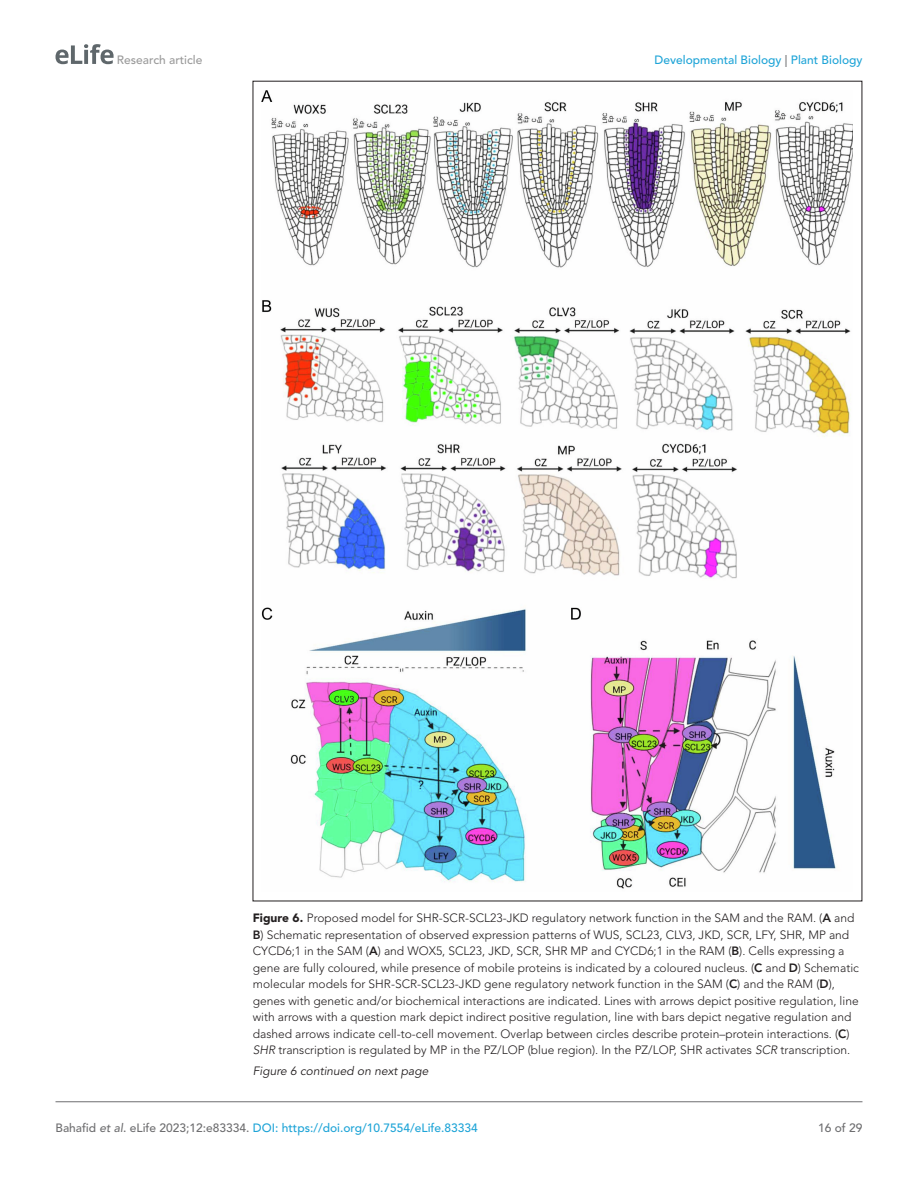
<style>
.page{position:relative;width:918px;height:1188px;background:#fff}
.page>*{position:absolute;margin:0;border:0;box-sizing:border-box;transform-origin:0 0}
.t1{font:300 12px/16.5px "Avenir LT Std";color:#231f20}
.t2{font:500 12px "Avenir LT Std";color:#1ea4d7}
.t3{font:italic 12px "Avenir LT Std";color:#231f20}
.t4{font:500 12px "Avenir LT Std";color:#9a9a9a}
.t5{font:500 12px "Avenir LT Std";color:#6e6e70}
.s1{color:#6e6e70}
.s2{font-weight:900}
.s3{font-weight:800}
.s4{font-style:italic}
.s5{font-style:italic;color:#6e6e70}
</style>
<div class="page">
<svg style="left:56px;top:44px;width:58px;height:20px"></svg>
<hr style="left:56px;top:1101px;width:806px;height:1px;background:#6e6e70">
<img style="left:262px;top:90px;width:591px;height:799px">
<p class="t4" style="left:117px;top:53px;width:87px">Research article</p>
<p class="t2" style="left:655px;top:53px;width:209px">Developmental Biology <span class="s1">|</span> Plant Biology</p>
<p class="t1" style="left:253px;top:910px;width:608px"><span class="s2">Figure 6.</span> Proposed model for SHR-SCR-SCL23-JKD regulatory network function in the SAM and the RAM. (<span class="s3">A</span> and <span class="s3">B</span>) Schematic representation of observed expression patterns of WUS, SCL23, CLV3, JKD, SCR, LFY, SHR, MP and CYCD6;1 in the SAM (<span class="s3">A</span>) and WOX5, SCL23, JKD, SCR, SHR MP and CYCD6;1 in the RAM (<span class="s3">B</span>). Cells expressing a gene are fully coloured, while presence of mobile proteins is indicated by a coloured nucleus. (<span class="s3">C</span> and <span class="s3">D</span>) Schematic molecular models for SHR-SCR-SCL23-JKD gene regulatory network function in the SAM (<span class="s3">C</span>) and the RAM (<span class="s3">D</span>), genes with genetic and/or biochemical interactions are indicated. Lines with arrows depict positive regulation, line with arrows with a question mark depict indirect positive regulation, line with bars depict negative regulation and dashed arrows indicate cell-to-cell movement. Overlap between circles describe protein–protein interactions. (<span class="s3">C</span>)<br><span class="s4">SHR</span> transcription is regulated by MP in the PZ/LOP (blue region). In the PZ/LOP, SHR activates <span class="s4">SCR</span> transcription.</p>
<p class="t3" style="left:253px;top:1064px;width:177px">Figure 6 continued on next page</p>
<p class="t2" style="left:56px;top:1121px;width:424px"><span class="s1">Bahafid</span> <span class="s5">et al</span><span class="s1">. eLife 2023;12:e83334.</span> DOI: https://doi.org/10.7554/eLife.83334</p>
<p class="t5" style="left:818px;top:1121px;width:46px">16 of 29</p>
</div>
